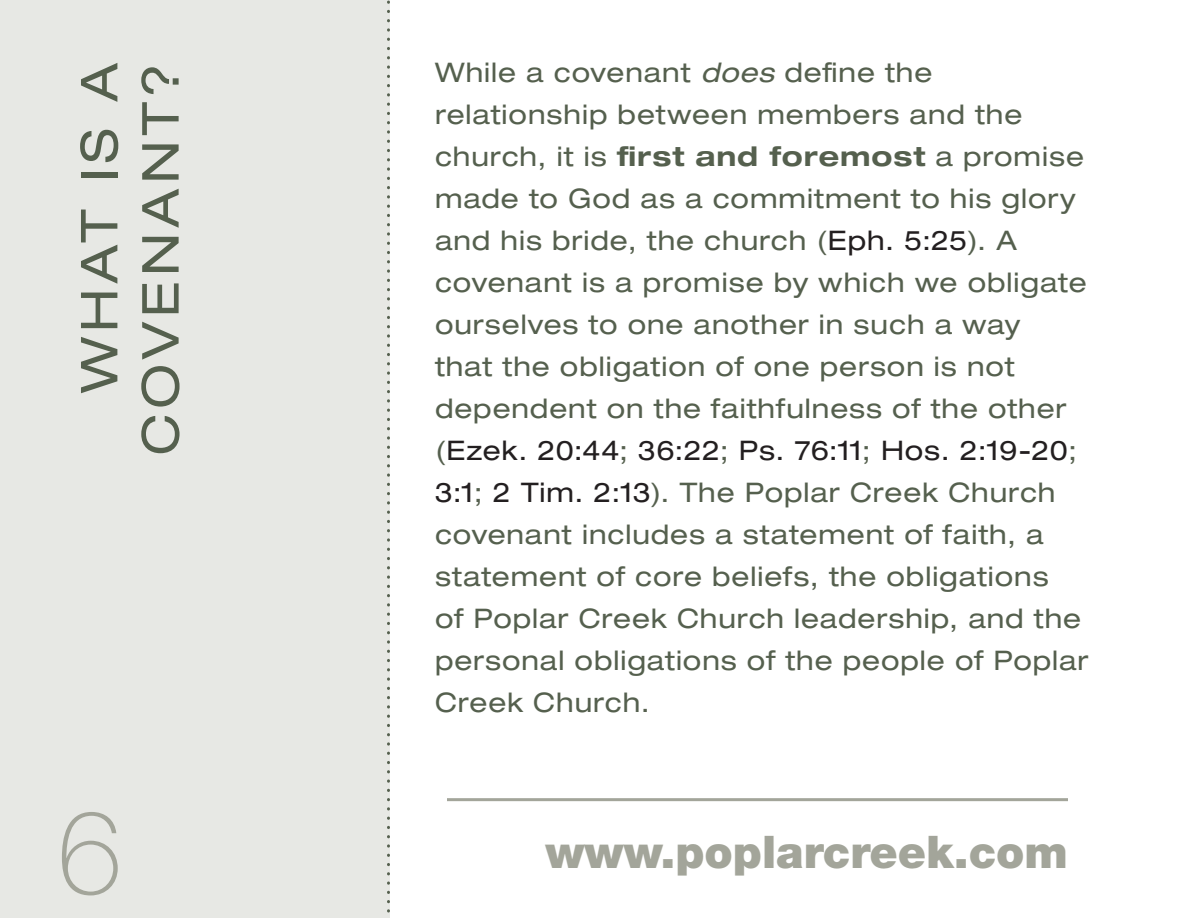
<style>
.page{position:relative;width:1188px;height:918px;background:#fff}
.page>*{position:absolute;margin:0;border:0;box-sizing:border-box;transform-origin:0 0}
.t1{font:100 117px "Helvetica Neue LT Std";color:#a3a59a}
.t2{font:expanded 51px/61.2px "Helvetica Neue LT Std";letter-spacing:.1em;color:#55604e;text-align:right}
.t3{font:900 45px "Helvetica Neue LT Std";color:#a3a59a}
.t4{font:expanded 27px/42px "Helvetica Neue LT Std";letter-spacing:.035em;color:#55604e}
.s1{font-style:italic}
.s2{font-weight:700}
.s3{color:#231f20}
</style>
<div class="page">
<div style="left:0;top:0;width:390px;height:918px;background:#e7e8e4"></div>
<svg style="left:387px;top:0;width:3px;height:913px"></svg>
<hr style="left:447px;top:798px;width:621px;height:3px;background:#a3a59a">
<p class="t2" style="left:68px;top:455px;width:394px;rotate:-90deg">WHAT IS A<br>COVENANT?</p>
<h1 class="t1" style="left:57px;top:786px;width:67px">6</h1>
<p class="t4" style="left:435px;top:51px;width:655px">While a covenant <span class="s1">does</span> define the relationship between members and the church, it is <span class="s2">first and foremost</span> a promise made to God as a commitment to his glory and his bride, the church (<span class="s3">Eph. 5:25</span>). A covenant is a promise by which we obligate ourselves to one another in such a way<br>that the obligation of one person is not dependent on the faithfulness of the other (<span class="s3">Ezek. 20:44</span>; <span class="s3">36:22</span>; <span class="s3">Ps. 76:11</span>; <span class="s3">Hos. 2:19-20</span>; <span class="s3">3:1</span>; <span class="s3">2 Tim. 2:13</span>). The Poplar Creek Church covenant includes a statement of faith, a statement of core beliefs, the obligations<br>of Poplar Creek Church leadership, and the personal obligations of the people of Poplar Creek Church.</p>
<h3 class="t3" style="left:545px;top:825px;width:524px">www.poplarcreek.com</h3>
</div>
